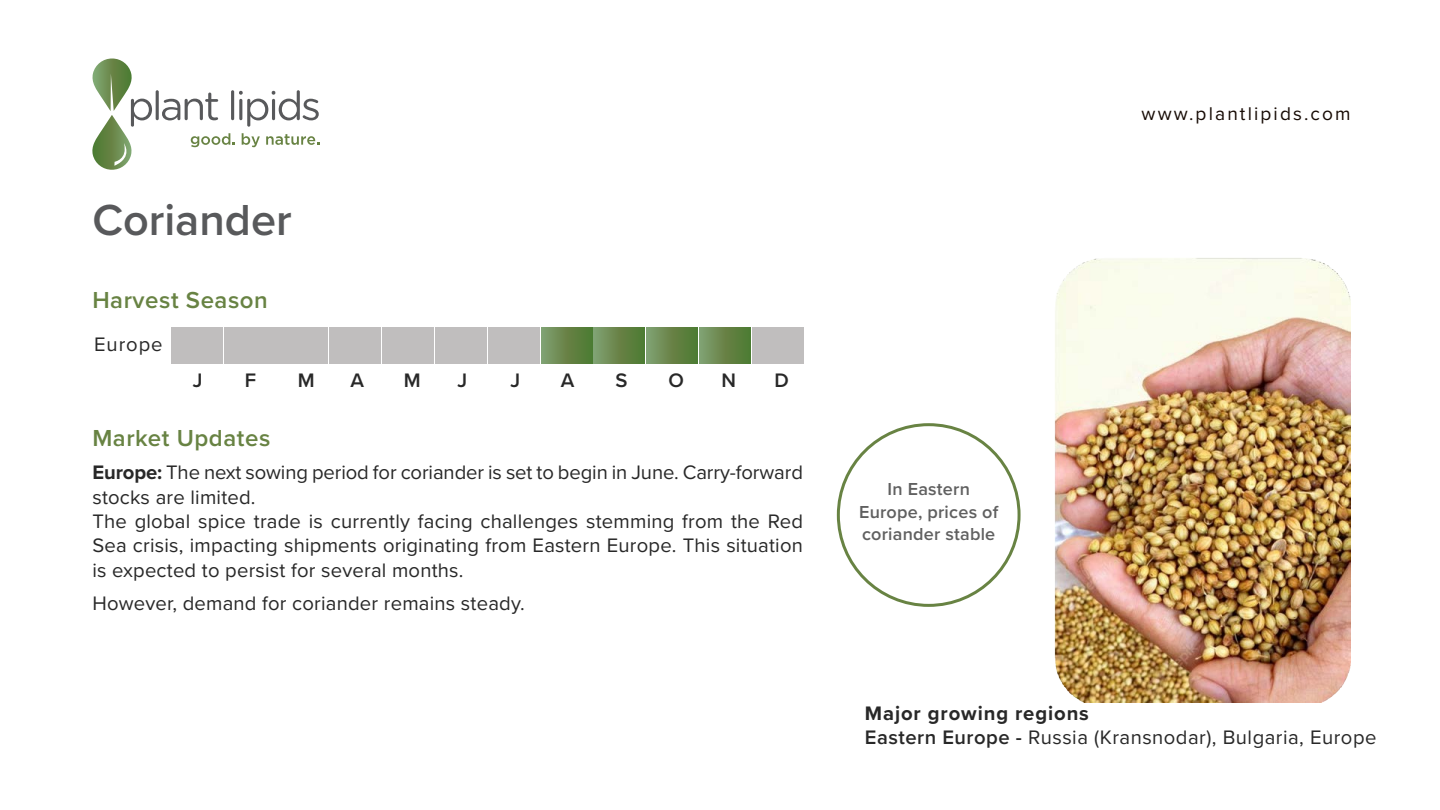
<style>
.page{position:relative;width:1440px;height:810px;background:#fff}
.page>*{position:absolute;margin:0;border:0;box-sizing:border-box;transform-origin:0 0}
.t1{font:600 45px "Proxima Nova";color:#58595b}
.t2{font:600 24px "Proxima Nova";letter-spacing:.025em;color:#688343}
.t3{font:20.25px/24.3px "Proxima Nova";letter-spacing:.01em;color:#282828}
.t4{font:600 20.25px "Proxima Nova";color:#282828}
.t5{font:19.12px "Proxima Nova";letter-spacing:.11em;color:#160a04}
.t6{font:600 18px/22.5px "Proxima Nova";letter-spacing:.015em;color:#606060;text-align:center}
.s1{font-weight:700}
.s2{font-weight:600}
</style>
<div class="page">
<img style="left:1054px;top:258px;width:296px;height:444px">
<hr style="left:156px;top:90px;width:3px;height:30px;background:#58595b;border-radius:2px">
<svg style="left:162px;top:93px;width:56px;height:27px"></svg>
<hr style="left:231px;top:90px;width:3px;height:30px;background:#58595b;border-radius:2px">
<svg style="left:239px;top:90px;width:80px;height:37px"></svg>
<svg style="left:92px;top:58px;width:60px;height:112px"></svg>
<svg style="left:191px;top:133px;width:44px;height:14px"></svg>
<svg style="left:242px;top:133px;width:18px;height:14px"></svg>
<svg style="left:266px;top:134px;width:53px;height:11px"></svg>
<div style="left:171px;top:327px;width:51px;height:37px;background:#c0bebe"></div>
<div style="left:224px;top:327px;width:51px;height:37px;background:#c0bebe"></div>
<div style="left:277px;top:327px;width:51px;height:37px;background:#c0bebe"></div>
<div style="left:330px;top:327px;width:51px;height:37px;background:#c0bebe"></div>
<div style="left:383px;top:327px;width:51px;height:37px;background:#c0bebe"></div>
<div style="left:435px;top:327px;width:51px;height:37px;background:#c0bebe"></div>
<div style="left:488px;top:327px;width:51px;height:37px;background:#c0bebe"></div>
<div style="left:541px;top:327px;width:51px;height:37px;background:linear-gradient(to right,#829c6d,#4d742b)"></div>
<div style="left:594px;top:327px;width:51px;height:37px;background:linear-gradient(to right,#819b6d,#4d742b)"></div>
<div style="left:647px;top:327px;width:51px;height:37px;background:linear-gradient(to right,#819b6c,#4d742b)"></div>
<div style="left:700px;top:327px;width:51px;height:37px;background:linear-gradient(to right,#819b6c,#4d742b)"></div>
<div style="left:752px;top:327px;width:51px;height:37px;background:#c0bebe"></div>
<h1 class="t1" style="left:92px;top:186px;width:201px">Coriander</h1>
<p class="t2" style="left:92px;top:282px;width:177px">Harvest Season</p>
<p class="t3" style="left:94px;top:331px;width:70px">Europe</p>
<p class="t4" style="left:193px;top:365px;width:11px">J</p>
<p class="t4" style="left:245px;top:365px;width:13px">F</p>
<p class="t4" style="left:298px;top:365px;width:18px">M</p>
<p class="t4" style="left:351px;top:365px;width:15px">A</p>
<p class="t4" style="left:404px;top:365px;width:18px">M</p>
<p class="t4" style="left:458px;top:365px;width:11px">J</p>
<p class="t4" style="left:511px;top:365px;width:11px">J</p>
<p class="t4" style="left:561px;top:365px;width:15px">A</p>
<p class="t4" style="left:616px;top:365px;width:14px">S</p>
<p class="t4" style="left:669px;top:365px;width:17px">O</p>
<p class="t4" style="left:722px;top:365px;width:16px">N</p>
<p class="t4" style="left:775px;top:365px;width:16px">D</p>
<p class="t2" style="left:92px;top:420px;width:179px">Market Updates</p>
<p class="t3" style="left:92px;top:460px;width:712px"><span class="s1">Europe:</span> The next sowing period for coriander is set to begin in June. Carry-forward stocks are limited.<br>The global spice trade is currently facing challenges stemming from the Red Sea crisis, impacting shipments originating from Eastern Europe. This situation is expected to persist for several months.</p>
<p class="t3" style="left:92px;top:591px;width:434px">However, demand for coriander remains steady.</p>
<p class="t5" style="left:1142px;top:100px;width:211px">www.plantlipids.com</p>
<p class="t6" style="left:859px;top:478px;width:141px">In Eastern<br>Europe, prices of coriander stable</p>
<p class="t3" style="left:865px;top:700px;width:513px"><span class="s1">Major growing regions<br></span><span class="s2">Eastern Europe -</span> Russia (Kransnodar), Bulgaria, Europe</p>
</div>
